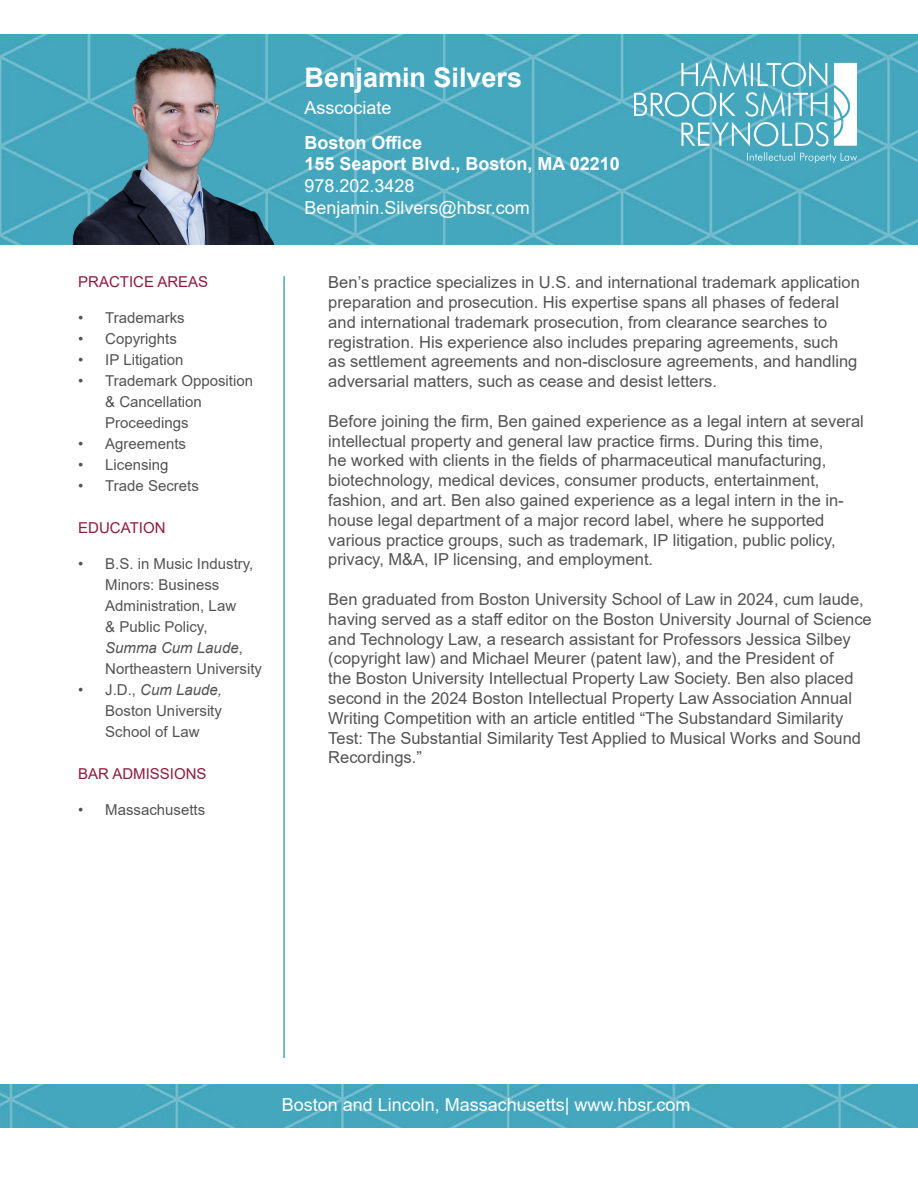
<style>
.page{position:relative;width:918px;height:1188px;background:#fff}
.page>*{position:absolute;margin:0;border:0;box-sizing:border-box;transform-origin:0 0}
.t1{font:700 27px "Arial";color:#fff}
.t2{font:18px "Arial";color:#fff}
.t3{font:700 18px "Arial";color:#fff}
.t4{font:16.5px/19.8px "Arial";color:#535353}
.t5{font:15px/21px "Arial";color:#535353}
.t6{font:15px "Arial";color:#8d1c3e}
.s1{font-style:italic}
</style>
<div class="page">
<img style="left:0;top:35px;width:918px;height:209px">
<img style="left:634px;top:63px;width:223px;height:99px">
<img style="left:0;top:1084px;width:918px;height:44px">
<hr style="left:283px;top:276px;width:2px;height:782px;background:#45a7be">
<img style="left:64px;top:43px;width:215px;height:201px">
<p class="t6" style="left:78px;top:272px;width:132px">PRACTICE AREAS</p>
<p class="t5" style="left:78px;top:307px;width:108px">• Trademarks</p>
<p class="t5" style="left:78px;top:328px;width:100px">• Copyrights</p>
<p class="t5" style="left:78px;top:349px;width:107px">• IP Litigation</p>
<p class="t5" style="left:105px;top:370px;width:149px;text-indent:-27px">• Trademark Opposition &amp; Cancellation<br>Proceedings</p>
<p class="t5" style="left:78px;top:433px;width:109px">• Agreements</p>
<p class="t5" style="left:78px;top:454px;width:92px">• Licensing</p>
<p class="t5" style="left:78px;top:475px;width:122px">• Trade Secrets</p>
<p class="t6" style="left:78px;top:518px;width:89px">EDUCATION</p>
<p class="t5" style="left:105px;top:553px;width:158px;text-indent:-27px">• B.S. in Music Industry,<br>Minors: Business<br>Administration, Law<br>&amp; Public Policy,<br><span class="s1">Summa Cum Laude</span>,<br>Northeastern University</p>
<p class="t5" style="left:105px;top:679px;width:118px;text-align:justify;text-indent:-27px">• J.D., <span class="s1">Cum Laude, </span>Boston University School of Law</p>
<p class="t6" style="left:78px;top:764px;width:130px">BAR ADMISSIONS</p>
<p class="t5" style="left:78px;top:799px;width:129px">• Massachusetts</p>
<p class="t1" style="left:305px;top:58px;width:219px">Benjamin Silvers</p>
<p class="t2" style="left:305px;top:95px;width:89px">Asscociate</p>
<p class="t3" style="left:305px;top:130px;width:119px">Boston Office</p>
<p class="t3" style="left:305px;top:151px;width:317px">155 Seaport Blvd., Boston, MA 02210</p>
<p class="t2" style="left:305px;top:173px;width:112px">978.202.3428</p>
<p class="t2" style="left:305px;top:195px;width:227px">Benjamin.Silvers@hbsr.com</p>
<p class="t4" style="left:328px;top:272px;width:533px">Ben’s practice specializes in U.S. and international trademark application preparation and prosecution. His expertise spans all phases of federal and international trademark prosecution, from clearance searches to registration. His experience also includes preparing agreements, such<br>as settlement agreements and non-disclosure agreements, and handling adversarial matters, such as cease and desist letters.</p>
<p class="t4" style="left:328px;top:411px;width:537px">Before joining the firm, Ben gained experience as a legal intern at several intellectual property and general law practice firms. During this time,<br>he worked with clients in the fields of pharmaceutical manufacturing, biotechnology, medical devices, consumer products, entertainment, fashion, and art. Ben also gained experience as a legal intern in the in&shy;house legal department of a major record label, where he supported various practice groups, such as trademark, IP litigation, public policy, privacy, M&amp;A, IP licensing, and employment.</p>
<p class="t4" style="left:328px;top:589px;width:545px">Ben graduated from Boston University School of Law in 2024, cum laude, having served as a staff editor on the Boston University Journal of Science and Technology Law, a research assistant for Professors Jessica Silbey (copyright law) and Michael Meurer (patent law), and the President of<br>the Boston University Intellectual Property Law Society. Ben also placed second in the 2024 Boston Intellectual Property Law Association Annual Writing Competition with an article entitled “The Substandard Similarity Test: The Substantial Similarity Test Applied to Musical Works and Sound Recordings.”</p>
<p class="t2" style="left:282px;top:1093px;width:410px">Boston and Lincoln, Massachusetts| www.hbsr.com</p>
</div>
